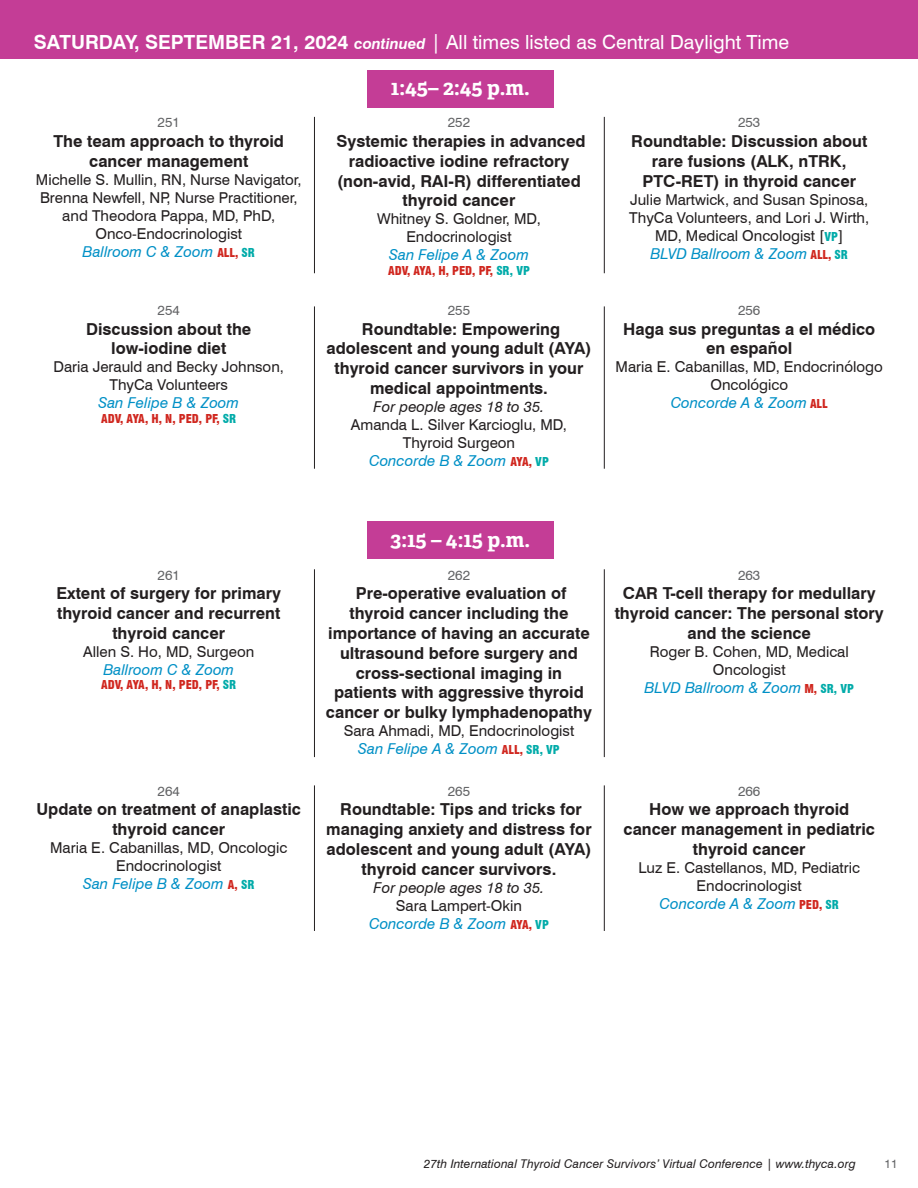
<style>
.page{position:relative;width:918px;height:1188px;background:#fff}
.page>*{position:absolute;margin:0;border:0;box-sizing:border-box;transform-origin:0 0}
.t1{font:700 21px "Adelle";color:#fff}
.t2{font:19.5px "Swiss 721 BT";color:#fff}
.t3{font:700 16.5px/19.8px "Swiss 721 BT";color:#231f20;text-align:center}
.t4{font:15px/18px "Swiss 721 BT";color:#231f20;text-align:center}
.t5{font:italic 15px "Swiss 721 BT";color:#0090c6}
.t6{font:italic 15px "Swiss 721 BT";color:#231f20}
.t7{font:13.5px "Swiss 721 BT";color:#636466}
.t8{font:italic 12px "Swiss 721 BT";letter-spacing:.01em;color:#231f20}
.t9{font:900 condensed 12px "Swiss 721 BT";color:#d0271f}
.t10{font:12px "Swiss 721 BT";color:#636466}
.s1{font-weight:700}
.s2{font-weight:700;font-style:italic;font-size:15px}
.s3{font-style:italic;color:#0090c6}
.s4{font-weight:900;font-stretch:condensed;font-size:12px;color:#d0271f}
.s5{font-weight:900;font-stretch:condensed;font-size:12px;color:#00aba9}
.s6{color:#00aba9}
</style>
<div class="page">
<div style="left:367px;top:70px;width:187px;height:37px;background:#c43d96"></div>
<div style="left:367px;top:521px;width:187px;height:38px;background:#c43d96"></div>
<div style="left:0;top:0;width:918px;height:58px;background:#c43d96"></div>
<hr style="left:604px;top:117px;width:1px;height:156px;background:#231f20">
<hr style="left:604px;top:569px;width:1px;height:188px;background:#231f20">
<hr style="left:604px;top:306px;width:1px;height:163px;background:#231f20">
<hr style="left:604px;top:785px;width:1px;height:146px;background:#231f20">
<hr style="left:314px;top:117px;width:1px;height:156px;background:#231f20">
<hr style="left:314px;top:569px;width:1px;height:188px;background:#231f20">
<hr style="left:314px;top:306px;width:1px;height:163px;background:#231f20">
<hr style="left:314px;top:785px;width:1px;height:146px;background:#231f20">
<p class="t2" style="left:34px;top:30px;width:757px"><span class="s1">SATURDAY, SEPTEMBER 21, 2024</span> <span class="s2">continued</span> | All times listed as Central Daylight Time</p>
<p class="t1" style="left:391px;top:75px;width:140px">1:45– 2:45 p.m.</p>
<p class="t7" style="left:158px;top:114px;width:24px">251</p>
<p class="t3" style="left:53px;top:131px;width:232px">The team approach to thyroid cancer management</p>
<p class="t4" style="left:36px;top:170px;width:267px">Michelle S. Mullin, RN, Nurse Navigator,<br>Brenna Newfell, NP, Nurse Practitioner, and Theodora Pappa, MD, PhD,<br>Onco-Endocrinologist<br><span class="s3">Ballroom C &amp; Zoom</span> <span class="s4">ALL,</span> <span class="s5">SR</span></p>
<p class="t7" style="left:158px;top:302px;width:24px">254</p>
<p class="t3" style="left:86px;top:319px;width:167px">Discussion about the low-iodine diet</p>
<p class="t4" style="left:54px;top:358px;width:232px">Daria Jerauld and Becky Johnson,<br>ThyCa Volunteers</p>
<p class="t5" style="left:98px;top:394px;width:142px">San Felipe B &amp; Zoom</p>
<p class="t9" style="left:101px;top:411px;width:137px">ADV, AYA, H, N, PED, PF, <span class="s6">SR</span></p>
<p class="t7" style="left:448px;top:114px;width:24px">252</p>
<p class="t3" style="left:337px;top:131px;width:251px">Systemic therapies in advanced radioactive iodine refractory (non-avid, RAI-R) differentiated thyroid cancer</p>
<p class="t4" style="left:377px;top:210px;width:165px">Whitney S. Goldner, MD,<br>Endocrinologist</p>
<p class="t5" style="left:389px;top:246px;width:141px">San Felipe A &amp; Zoom</p>
<p class="t9" style="left:388px;top:263px;width:143px">ADV, AYA, H, PED, PF, <span class="s6">SR, VP</span></p>
<p class="t7" style="left:448px;top:302px;width:24px">255</p>
<p class="t3" style="left:327px;top:319px;width:266px">Roundtable: Empowering adolescent and young adult (AYA) thyroid cancer survivors in your medical appointments.</p>
<p class="t6" style="left:374px;top:398px;width:172px">For people ages 18 to 35.</p>
<p class="t4" style="left:351px;top:416px;width:218px">Amanda L. Silver Karcioglu, MD,<br>Thyroid Surgeon<br><span class="s3">Concorde B &amp; Zoom</span> <span class="s4">AYA,</span> <span class="s5">VP</span></p>
<p class="t7" style="left:738px;top:114px;width:24px">253</p>
<p class="t3" style="left:631px;top:131px;width:238px">Roundtable: Discussion about rare fusions (ALK, nTRK,<br>PTC-RET) in thyroid cancer</p>
<p class="t4" style="left:629px;top:190px;width:241px">Julie Martwick, and Susan Spinosa,<br>ThyCa Volunteers, and Lori J. Wirth,<br>MD, Medical Oncologist [<span class="s5">VP</span>]<br><span class="s3">BLVD Ballroom &amp; Zoom</span> <span class="s4">ALL,</span> <span class="s5">SR</span></p>
<p class="t7" style="left:738px;top:302px;width:24px">256</p>
<p class="t3" style="left:623px;top:319px;width:254px">Haga sus preguntas a el médico en español</p>
<p class="t4" style="left:616px;top:358px;width:269px">Maria E. Cabanillas, MD, Endocrinólogo<br>Oncológico<br><span class="s3">Concorde A &amp; Zoom</span> <span class="s4">ALL</span></p>
<p class="t7" style="left:158px;top:567px;width:24px">261</p>
<p class="t3" style="left:56px;top:583px;width:226px">Extent of surgery for primary thyroid cancer and recurrent thyroid cancer</p>
<p class="t4" style="left:83px;top:642px;width:173px">Allen S. Ho, MD, Surgeon</p>
<p class="t5" style="left:103px;top:660px;width:132px">Ballroom C &amp; Zoom</p>
<p class="t9" style="left:101px;top:678px;width:137px">ADV, AYA, H, N, PED, PF, <span class="s6">SR</span></p>
<p class="t7" style="left:158px;top:783px;width:24px">264</p>
<p class="t3" style="left:36px;top:800px;width:266px">Update on treatment of anaplastic thyroid cancer</p>
<p class="t4" style="left:50px;top:839px;width:239px">Maria E. Cabanillas, MD, Oncologic<br>Endocrinologist<br><span class="s3">San Felipe B &amp; Zoom</span> <span class="s4">A,</span> <span class="s5">SR</span></p>
<p class="t1" style="left:390px;top:526px;width:141px">3:15 – 4:15 p.m.</p>
<p class="t7" style="left:448px;top:567px;width:24px">262</p>
<p class="t3" style="left:326px;top:583px;width:268px">Pre-operative evaluation of thyroid cancer including the importance of having an accurate ultrasound before surgery and cross-sectional imaging in patients with aggressive thyroid cancer or bulky lymphadenopathy</p>
<p class="t4" style="left:344px;top:722px;width:232px">Sara Ahmadi, MD, Endocrinologist<br><span class="s3">San Felipe A &amp; Zoom</span> <span class="s4">ALL,</span> <span class="s5">SR, VP</span></p>
<p class="t7" style="left:448px;top:783px;width:24px">265</p>
<p class="t3" style="left:326px;top:800px;width:267px">Roundtable: Tips and tricks for managing anxiety and distress for adolescent and young adult (AYA) thyroid cancer survivors.</p>
<p class="t6" style="left:374px;top:878px;width:172px">For people ages 18 to 35.</p>
<p class="t4" style="left:369px;top:896px;width:181px">Sara Lampert-Okin<br><span class="s3">Concorde B &amp; Zoom</span> <span class="s4">AYA,</span> <span class="s5">VP</span></p>
<p class="t7" style="left:738px;top:567px;width:24px">263</p>
<p class="t3" style="left:615px;top:583px;width:271px">CAR T-cell therapy for medullary thyroid cancer: The personal story and the science</p>
<p class="t4" style="left:645px;top:642px;width:211px">Roger B. Cohen, MD, Medical<br>Oncologist<br><span class="s3">BLVD Ballroom &amp; Zoom</span> <span class="s4">M,</span> <span class="s5">SR, VP</span></p>
<p class="t7" style="left:738px;top:783px;width:24px">266</p>
<p class="t3" style="left:624px;top:800px;width:253px">How we approach thyroid cancer management in pediatric thyroid cancer</p>
<p class="t4" style="left:639px;top:859px;width:223px">Luz E. Castellanos, MD, Pediatric<br>Endocrinologist<br><span class="s3">Concorde A &amp; Zoom</span> <span class="s4">PED,</span> <span class="s5">SR</span></p>
<p class="t8" style="left:424px;top:1157px;width:434px">27th International Thyroid Cancer Survivors’ Virtual Conference | www.thyca.org</p>
<p class="t10" style="left:885px;top:1157px;width:15px">11</p>
</div>
